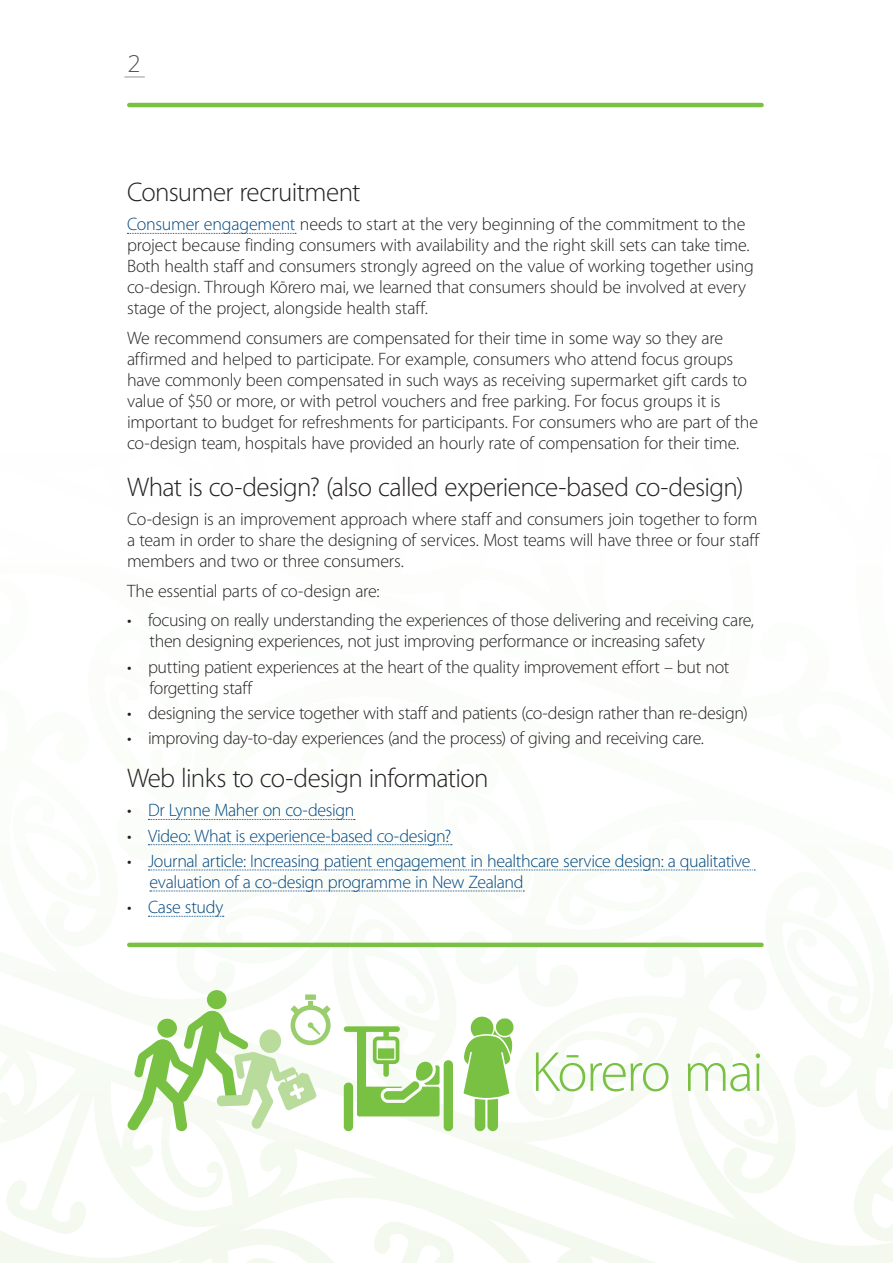
<style>
.page{position:relative;width:893px;height:1263px;background:#fff}
.page>*{position:absolute;margin:0;border:0;box-sizing:border-box;transform-origin:0 0}
.t1{font:300 56.85px "Myriad Pro";letter-spacing:-.035em;color:#79c142}
.t2{font:300 27px "Myriad Pro";letter-spacing:-.025em;color:#231f20}
.t3{font:300 24.75px "Whitney";color:#545557}
.t4{font:300 18px/21px "Myriad Pro";letter-spacing:-.015em;color:#231f20}
.t5{font:300 18px/21px "Myriad Pro";letter-spacing:-.02em;color:#00467e}
.s1{color:#00467e}
.s2{color:#231f20}
</style>
<div class="page">
<svg style="left:0;top:942px;width:893px;height:321px"></svg>
<svg style="left:124px;top:77px;width:21px;height:1px"></svg>
<hr style="left:129px;top:103px;width:633px;height:4px;background:#79c142">
<hr style="left:129px;top:943px;width:633px;height:4px;background:#79c142">
<svg style="left:127px;top:233px;width:169px;height:1px"></svg>
<svg style="left:148px;top:819px;width:207px;height:1px"></svg>
<svg style="left:148px;top:844px;width:304px;height:1px"></svg>
<svg style="left:148px;top:869px;width:607px;height:1px"></svg>
<svg style="left:150px;top:890px;width:374px;height:1px"></svg>
<svg style="left:148px;top:916px;width:76px;height:1px"></svg>
<svg style="left:464px;top:1017px;width:51px;height:114px"></svg>
<svg style="left:344px;top:1026px;width:109px;height:105px"></svg>
<div style="left:305px;top:994px;width:11px;height:6px;background:#99cd6e"></div>
<div style="left:207px;top:990px;width:19px;height:19px;background:#79c142;border-radius:50%"></div>
<svg style="left:125px;top:1002px;width:206px;height:132px"></svg>
<h3 class="t3" style="left:128px;top:47px;width:15px">2</h3>
<h2 class="t2" style="left:127px;top:176px;width:235px">Consumer recruitment</h2>
<p class="t4" style="left:127px;top:214px;width:628px"><span class="s1">Consumer engagement</span> needs to start at the very beginning of the commitment to the project because finding consumers with availability and the right skill sets can take time.<br>Both health staff and consumers strongly agreed on the value of working together using co-design. Through Kōrero mai, we learned that consumers should be involved at every stage of the project, alongside health staff.</p>
<p class="t4" style="left:127px;top:327px;width:633px">We recommend consumers are compensated for their time in some way so they are affirmed and helped to participate. For example, consumers who attend focus groups have commonly been compensated in such ways as receiving supermarket gift cards to value of $50 or more, or with petrol vouchers and free parking. For focus groups it is important to budget for refreshments for participants. For consumers who are part of the co-design team, hospitals have provided an hourly rate of compensation for their time.</p>
<h2 class="t2" style="left:127px;top:471px;width:618px">What is co-design? (also called experience-based co-design)</h2>
<p class="t4" style="left:127px;top:509px;width:634px;text-align:justify">Co-design is an improvement approach where staff and consumers join together to form a team in order to share the designing of services. Most teams will have three or four staff members and two or three consumers.</p>
<p class="t4" style="left:127px;top:580px;width:254px">The essential parts of co-design are:</p>
<p class="t4" style="left:150px;top:610px;width:606px;text-indent:-22px">• focusing on really understanding the experiences of those delivering and receiving care, then designing experiences, not just improving performance or increasing safety</p>
<p class="t4" style="left:150px;top:656px;width:581px;text-indent:-22px">• putting patient experiences at the heart of the quality improvement effort – but not forgetting staff</p>
<p class="t4" style="left:127px;top:702px;width:622px">• designing the service together with staff and patients (co-design rather than re-design)</p>
<p class="t4" style="left:127px;top:727px;width:578px">• improving day-to-day experiences (and the process) of giving and receiving care.</p>
<h2 class="t2" style="left:127px;top:762px;width:363px">Web links to co-design information</h2>
<p class="t5" style="left:127px;top:800px;width:229px"><span class="s2">•</span> Dr Lynne Maher on co-design</p>
<p class="t5" style="left:127px;top:825px;width:326px"><span class="s2">•</span> Video: What is experience-based co-design?</p>
<p class="t5" style="left:150px;top:850px;width:603px;text-indent:-22px"><span class="s2">•</span> Journal article: Increasing patient engagement in healthcare service design: a qualitative evaluation of a co-design programme in New Zealand</p>
<p class="t5" style="left:127px;top:896px;width:98px"><span class="s2">•</span> Case study</p>
<h1 class="t1" style="left:531px;top:1038px;width:234px">Kōrero mai</h1>
</div>
